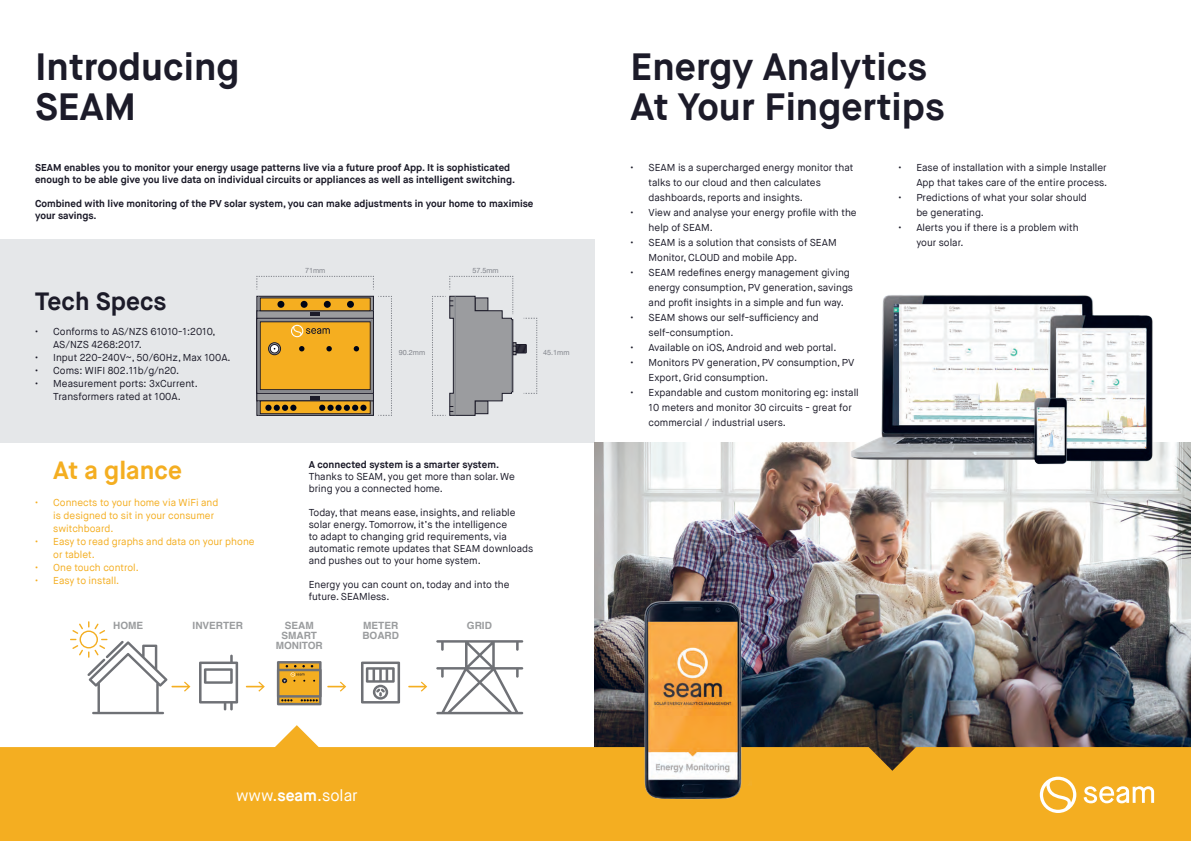
<style>
.page{position:relative;width:1191px;height:841px;background:#fff}
.page>*{position:absolute;margin:0;border:0;box-sizing:border-box;transform-origin:0 0}
.t1{font:700 38px/40px "Maison Neue";color:#1c1b29}
.t2{font:700 25px "Maison Neue";color:#f4ae21}
.t3{font:700 25px "Maison Neue";color:#1c1b29}
.t4{font:16px "Maison Neue";color:#fff}
.t5{font:10px/15px "Maison Neue";color:#1c1b29}
.t6{font:700 10px/12px "Maison Neue";color:#1c1b29}
.t7{font:10px/13px "Maison Neue";color:#f4ae21}
.t8{font:700 10px/10px "Helvetica";color:#9a9c9e}
.t9{font:7.2px "Helvetica Neue";color:#81848b}
.s1{font-weight:700}
</style>
<div class="page">
<div style="left:0;top:239px;width:594px;height:203px;background:#e5e7e9"></div>
<img style="left:594px;top:442px;width:596px;height:304px">
<div style="left:0;top:746px;width:1190px;height:94px;background:#f4ae21"></div>
<svg style="left:1083px;top:785px;width:71px;height:17px"></svg>
<svg style="left:1039px;top:776px;width:37px;height:36px"></svg>
<img style="left:819px;top:295px;width:371px;height:196px">
<svg style="left:273px;top:725px;width:47px;height:47px"></svg>
<img style="left:633px;top:592px;width:118px;height:219px">
<div style="left:257px;top:296px;width:116px;height:119px;border:1px solid #1c1b29"></div>
<svg style="left:256px;top:276px;width:118px;height:14px"></svg>
<svg style="left:378px;top:296px;width:14px;height:120px"></svg>
<div style="left:257px;top:310px;width:116px;height:90px;background:linear-gradient(to right,#9b9c9f,#9b9c9f)"></div>
<div style="left:257px;top:318px;width:116px;height:75px;border:1px solid #1c1b29"></div>
<div style="left:260px;top:321px;width:110px;height:68px;background:#f5ae20"></div>
<div style="left:258px;top:320px;width:114px;height:71px;border:1px solid #81848b"></div>
<div style="left:260px;top:298px;width:110px;height:12px;background:#f5ae20"></div>
<div style="left:260px;top:297px;width:110px;height:14px;border:1px solid #1c1b29"></div>
<svg style="left:262px;top:402px;width:106px;height:9px"></svg>
<div style="left:260px;top:400px;width:110px;height:13px;border:1px solid #1c1b29"></div>
<svg style="left:291px;top:324px;width:39px;height:13px"></svg>
<div style="left:268px;top:342px;width:13px;height:12px;border:1px solid #1c1b29;border-radius:50%"></div>
<svg style="left:270px;top:344px;width:9px;height:9px"></svg>
<div style="left:270px;top:344px;width:9px;height:9px;border:1px solid #1c1b29;border-radius:50%"></div>
<svg style="left:299px;top:346px;width:5px;height:5px"></svg>
<svg style="left:326px;top:346px;width:6px;height:5px"></svg>
<svg style="left:354px;top:346px;width:5px;height:5px"></svg>
<div style="left:277px;top:301px;width:7px;height:6px;background:#000515;border-radius:50%"></div>
<svg style="left:265px;top:404px;width:31px;height:6px"></svg>
<svg style="left:301px;top:301px;width:19px;height:14px"></svg>
<div style="left:324px;top:301px;width:7px;height:6px;background:#000515;border-radius:50%"></div>
<div style="left:347px;top:301px;width:7px;height:6px;background:#000515;border-radius:50%"></div>
<svg style="left:310px;top:396px;width:56px;height:14px"></svg>
<svg style="left:258px;top:296px;width:1px;height:14px"></svg>
<svg style="left:258px;top:401px;width:1px;height:14px"></svg>
<svg style="left:432px;top:276px;width:105px;height:140px"></svg>
<svg style="left:436px;top:640px;width:87px;height:73px"></svg>
<svg style="left:199px;top:654px;width:39px;height:56px"></svg>
<svg style="left:361px;top:661px;width:39px;height:42px"></svg>
<svg style="left:277px;top:661px;width:44px;height:44px;background:#c1943b"></svg>
<svg style="left:70px;top:621px;width:120px;height:92px"></svg>
<svg style="left:246px;top:681px;width:19px;height:10px"></svg>
<svg style="left:327px;top:681px;width:19px;height:10px"></svg>
<svg style="left:408px;top:681px;width:19px;height:10px"></svg>
<p class="t1" style="left:35px;top:47px;width:206px">Introducing<br>SEAM</p>
<p class="t1" style="left:630px;top:47px;width:315px">Energy Analytics<br>At Your Fingertips</p>
<p class="t6" style="left:35px;top:161px;width:481px">SEAM enables you to monitor your energy usage patterns live via a future proof App. It is sophisticated enough to be able give you live data on individual circuits or appliances as well as intelligent switching.</p>
<p class="t6" style="left:35px;top:197px;width:500px">Combined with live monitoring of the PV solar system, you can make adjustments in your home to maximise your savings.</p>
<p class="t3" style="left:35px;top:285px;width:133px">Tech Specs</p>
<p class="t5" style="left:53px;top:324px;width:164px;line-height:13px;text-indent:-18px">• Conforms to AS/NZS 61010-1:2010,<br>AS/NZS 4268:2017.</p>
<p class="t5" style="left:35px;top:349px;width:197px">• Input 220-240V~, 50/60Hz, Max 100A.</p>
<p class="t5" style="left:35px;top:362px;width:145px">• Coms: WIFI 802.11b/g/n20.</p>
<p class="t5" style="left:35px;top:376px;width:164px;line-height:13px;text-align:center">• Measurement ports: 3xCurrent.<br>Transformers rated at 100A.</p>
<p class="t2" style="left:53px;top:454px;width:130px">At a glance</p>
<p class="t7" style="left:53px;top:495px;width:167px;text-indent:-18px">• Connects to your home via WiFi and is designed to sit in your consumer switchboard.</p>
<p class="t7" style="left:53px;top:534px;width:203px;text-indent:-18px">• Easy to read graphs and data on your phone or tablet.</p>
<p class="t7" style="left:35px;top:560px;width:105px">• One touch control.</p>
<p class="t7" style="left:35px;top:573px;width:86px">• Easy to install.</p>
<p class="t9" style="left:305px;top:265px;width:22px">71mm</p>
<p class="t9" style="left:472px;top:265px;width:28px">57.5mm</p>
<p class="t9" style="left:399px;top:347px;width:28px">90.2mm</p>
<p class="t9" style="left:543px;top:347px;width:28px">45.1mm</p>
<p class="t6" style="left:309px;top:458px;width:192px">A connected system is a smarter system.</p>
<p class="t5" style="left:309px;top:470px;width:208px;line-height:12px">Thanks to SEAM, you get more than solar. We bring you a connected home.</p>
<p class="t5" style="left:309px;top:506px;width:226px;line-height:12px">Today, that means ease, insights, and reliable solar energy. Tomorrow, it’s the intelligence<br>to adapt to changing grid requirements, via automatic remote updates that SEAM downloads and pushes out to your home system.</p>
<p class="t5" style="left:309px;top:578px;width:202px;line-height:12px">Energy you can count on, today and into the future. SEAMless.</p>
<p class="t8" style="left:113px;top:620px;width:31px">HOME</p>
<p class="t8" style="left:193px;top:620px;width:52px">INVERTER</p>
<p class="t8" style="left:467px;top:620px;width:27px">GRID</p>
<p class="t8" style="left:276px;top:620px;width:49px;text-align:center">SEAM<br>SMART<br>MONITOR</p>
<p class="t8" style="left:362px;top:620px;width:38px">METER<br>BOARD</p>
<p class="t4" style="left:236px;top:784px;width:123px">www.<span class="s1">seam</span>.solar</p>
<p class="t5" style="left:648px;top:160px;width:206px;text-indent:-18px">• SEAM is a supercharged energy monitor that talks to our cloud and then calculates dashboards, reports and insights.</p>
<p class="t5" style="left:648px;top:205px;width:210px;text-indent:-18px">• View and analyse your energy profile with the help of SEAM.</p>
<p class="t5" style="left:648px;top:235px;width:190px;text-indent:-18px">• SEAM is a solution that consists of SEAM<br>Monitor, CLOUD and mobile App.</p>
<p class="t5" style="left:648px;top:265px;width:206px;text-indent:-18px">• SEAM redefines energy management giving energy consumption, PV generation, savings and profit insights in a simple and fun way.</p>
<p class="t5" style="left:648px;top:310px;width:172px;text-indent:-18px">• SEAM shows our self-sufficiency and self-consumption.</p>
<p class="t5" style="left:630px;top:340px;width:207px">• Available on iOS, Android and web portal.</p>
<p class="t5" style="left:648px;top:355px;width:207px;text-indent:-18px">• Monitors PV generation, PV consumption, PV<br>Export, Grid consumption.</p>
<p class="t5" style="left:648px;top:385px;width:212px;text-indent:-18px">• Expandable and custom monitoring eg: install<br>10 meters and monitor 30 circuits - great for commercial / industrial users.</p>
<p class="t5" style="left:898px;top:160px;width:210px;text-align:right">• Ease of installation with a simple Installer<br>App that takes care of the entire process.</p>
<p class="t5" style="left:916px;top:190px;width:172px;text-indent:-18px">• Predictions of what your solar should be generating.</p>
<p class="t5" style="left:916px;top:220px;width:164px;text-indent:-18px">• Alerts you if there is a problem with your solar.</p>
</div>
